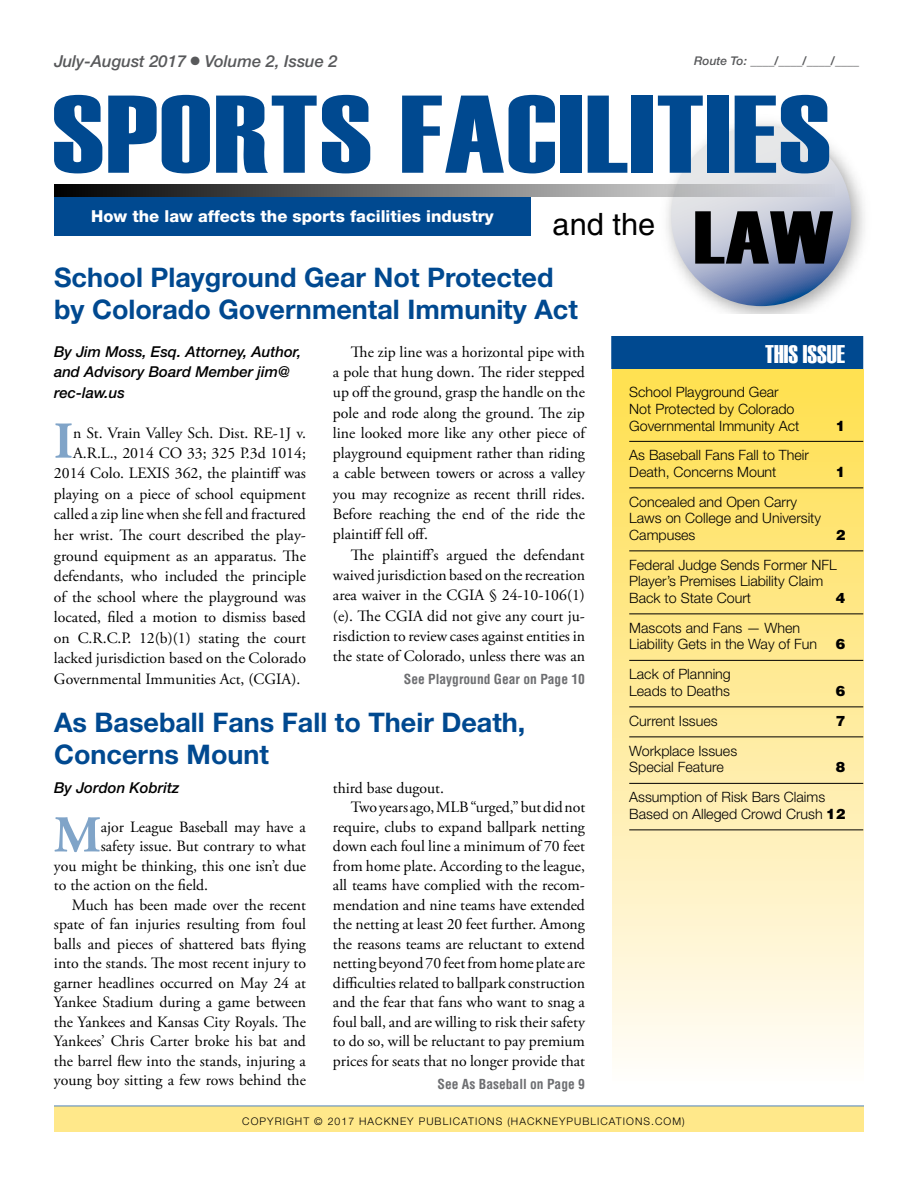
<style>
.page{position:relative;width:918px;height:1188px;background:#fff}
.page>*{position:absolute;margin:0;border:0;box-sizing:border-box;transform-origin:0 0}
.t1{font:700 51.6px "Adobe Garamond Pro";color:#80a4c8}
.t2{font:30.75px "Helvetica";color:#000}
.t3{font:700 27px/32.4px "Helvetica Neue LT Std";color:#004990}
.t4{font:25.5px "Haettenschweiler";color:#fff}
.t5{font:800 16.5px "Helvetica Neue";color:#fff}
.t6{font:italic 500 16.5px "Helvetica Neue";color:#58595b}
.t7{font:15.75px/20.2px "Adobe Garamond Pro";color:#000;text-align:justify}
.t8{font:italic 500 15px/20.5px "Helvetica Neue";color:#000}
.t9{font:300 14.25px/16.5px "Helvetica Neue";color:#000}
.t10{font:900 14.25px "Helvetica";color:#000}
.t11{font:700 condensed 13.5px "Helvetica";color:#6d6e71}
.t12{font:italic 500 12px "Helvetica Neue";color:#58595b}
.t13{font:300 10.5px "Helvetica Neue";letter-spacing:.1em;color:#000}
.s1{font-family:"Helvetica";font-weight:900}
</style>
<div class="page">
<hr style="left:54px;top:1106px;width:810px;height:1px;background:#004990">
<div style="left:54px;top:1107px;width:810px;height:25px;background:#ffe88a"></div>
<img style="left:654px;top:108px;width:211px;height:205px">
<svg style="left:671px;top:126px;width:180px;height:180px;background:#a7b2cc"></svg>
<svg style="left:54px;top:185px;width:780px;height:12px;background:#777779"></svg>
<svg style="left:695px;top:211px;width:138px;height:53px;background:#3e4047"></svg>
<svg style="left:54px;top:95px;width:48px;height:78px"></svg>
<svg style="left:108px;top:95px;width:102px;height:78px"></svg>
<svg style="left:216px;top:95px;width:154px;height:78px"></svg>
<svg style="left:402px;top:95px;width:153px;height:78px"></svg>
<div style="left:561px;top:96px;width:21px;height:77px;background:#004990"></div>
<svg style="left:588px;top:96px;width:39px;height:77px"></svg>
<div style="left:632px;top:96px;width:21px;height:77px;background:#004990"></div>
<svg style="left:658px;top:96px;width:45px;height:77px"></svg>
<div style="left:708px;top:96px;width:21px;height:77px;background:#004990"></div>
<svg style="left:735px;top:95px;width:94px;height:78px;background:#4c7eae"></svg>
<div style="left:54px;top:197px;width:477px;height:39px;background:#004990"></div>
<div style="left:613px;top:369px;width:250px;height:717px;background:linear-gradient(to bottom,#fedd4b,#fffbf8)"></div>
<div style="left:611px;top:336px;width:252px;height:33px;background:#004990"></div>
<hr style="left:629px;top:441px;width:234px;height:1px;background:#000">
<hr style="left:629px;top:487px;width:234px;height:1px;background:#000">
<hr style="left:629px;top:550px;width:234px;height:1px;background:#000">
<hr style="left:629px;top:613px;width:234px;height:1px;background:#000">
<hr style="left:629px;top:660px;width:234px;height:1px;background:#000">
<hr style="left:629px;top:706px;width:234px;height:1px;background:#000">
<hr style="left:629px;top:736px;width:234px;height:1px;background:#000">
<hr style="left:629px;top:783px;width:234px;height:1px;background:#000">
<hr style="left:629px;top:829px;width:234px;height:1px;background:#000">
<p class="t6" style="left:54px;top:51px;width:285px">July-August 2017 ● Volume 2, Issue 2</p>
<p class="t12" style="left:694px;top:53px;width:166px">Route To: ____/____/____/____</p>
<p class="t5" style="left:91px;top:206px;width:404px">How the law affects the sports facilities industry</p>
<h2 class="t2" style="left:553px;top:206px;width:104px">and the</h2>
<h3 class="t3" style="left:54px;top:261px;width:525px">School Playground Gear Not Protected by Colorado Governmental Immunity Act</h3>
<p class="t8" style="left:54px;top:341px;width:249px">By Jim Moss, Esq. Attorney, Author, and Advisory Board Member jim@ rec-law.us</p>
<h1 class="t1" style="left:54px;top:411px;width:21px">I</h1>
<p class="t7" style="left:73px;top:424px;width:234px">n St. Vrain Valley Sch. Dist. RE-1J v.</p>
<p class="t7" style="left:73px;top:443px;width:234px">A.R.L., 2014 CO 33; 325 P.3d 1014;</p>
<p class="t7" style="left:54px;top:464px;width:254px">2014 Colo. LEXIS 362, the plaintiff was</p>
<p class="t7" style="left:54px;top:484px;width:253px">playing on a piece of school equipment</p>
<p class="t7" style="left:54px;top:505px;width:254px">called a zip line when she fell and fractured</p>
<p class="t7" style="left:54px;top:525px;width:253px">her wrist. The court described the play-</p>
<p class="t7" style="left:54px;top:546px;width:253px">ground equipment as an apparatus. The</p>
<p class="t7" style="left:54px;top:567px;width:253px">defendants, who included the principle</p>
<p class="t7" style="left:54px;top:587px;width:254px">of the school where the playground was</p>
<p class="t7" style="left:54px;top:608px;width:253px">located, filed a motion to dismiss based</p>
<p class="t7" style="left:54px;top:628px;width:253px">on C.R.C.P. 12(b)(1) stating the court</p>
<p class="t7" style="left:54px;top:649px;width:254px">lacked jurisdiction based on the Colorado</p>
<p class="t7" style="left:54px;top:669px;width:248px">Governmental Immunities Act, (CGIA).</p>
<p class="t7" style="left:333px;top:342px;width:254px;text-indent:18px">The zip line was a horizontal pipe with a pole that hung down. The rider stepped up off the ground, grasp the handle on the pole and rode along the ground. The zip line looked more like any other piece of playground equipment rather than riding a cable between towers or across a valley you may recognize as recent thrill rides.<br>Before reaching the end of the ride the plaintiff fell off.</p>
<p class="t7" style="left:333px;top:545px;width:254px;text-indent:18px">The plaintiff’s argued the defendant waived jurisdiction based on the recreation area waiver in the CGIA § 24-10-106(1) (e). The CGIA did not give any court ju&shy;risdiction to review cases against entities in the state of Colorado, unless there was an</p>
<p class="t11" style="left:404px;top:671px;width:183px">See Playground Gear on Page 10</p>
<h3 class="t3" style="left:54px;top:706px;width:473px">As Baseball Fans Fall to Their Death,<br>Concerns Mount</h3>
<p class="t8" style="left:54px;top:777px;width:127px">By Jordon Kobritz</p>
<h1 class="t1" style="left:54px;top:805px;width:48px">M</h1>
<p class="t7" style="left:101px;top:817px;width:207px">ajor League Baseball may have a</p>
<p class="t7" style="left:101px;top:837px;width:207px">safety issue. But contrary to what</p>
<p class="t7" style="left:54px;top:856px;width:253px">you might be thinking, this one isn’t due</p>
<p class="t7" style="left:54px;top:876px;width:156px">to the action on the field.</p>
<p class="t7" style="left:72px;top:895px;width:236px">Much has been made over the recent</p>
<p class="t7" style="left:54px;top:915px;width:253px">spate of fan injuries resulting from foul</p>
<p class="t7" style="left:54px;top:934px;width:254px">balls and pieces of shattered bats flying</p>
<p class="t7" style="left:54px;top:954px;width:254px">into the stands. The most recent injury to</p>
<p class="t7" style="left:54px;top:973px;width:253px">garner headlines occurred on May 24 at</p>
<p class="t7" style="left:54px;top:993px;width:254px">Yankee Stadium during a game between</p>
<p class="t7" style="left:54px;top:1012px;width:254px">the Yankees and Kansas City Royals. The</p>
<p class="t7" style="left:54px;top:1032px;width:254px">Yankees’ Chris Carter broke his bat and</p>
<p class="t7" style="left:54px;top:1051px;width:253px">the barrel flew into the stands, injuring a</p>
<p class="t7" style="left:54px;top:1071px;width:254px">young boy sitting a few rows behind the</p>
<p class="t7" style="left:333px;top:778px;width:113px">third base dugout.</p>
<p class="t7" style="left:351px;top:798px;width:236px">Two years ago, MLB “urged,” but did not</p>
<p class="t7" style="left:333px;top:817px;width:254px">require, clubs to expand ballpark netting</p>
<p class="t7" style="left:333px;top:837px;width:254px">down each foul line a minimum of 70 feet</p>
<p class="t7" style="left:333px;top:856px;width:253px">from home plate. According to the league,</p>
<p class="t7" style="left:333px;top:876px;width:253px">all teams have complied with the recom-</p>
<p class="t7" style="left:333px;top:895px;width:254px">mendation and nine teams have extended</p>
<p class="t7" style="left:333px;top:915px;width:253px">the netting at least 20 feet further. Among</p>
<p class="t7" style="left:333px;top:934px;width:253px">the reasons teams are reluctant to extend</p>
<p class="t7" style="left:333px;top:954px;width:254px">netting beyond 70 feet from home plate are</p>
<p class="t7" style="left:333px;top:973px;width:254px">difficulties related to ballpark construction</p>
<p class="t7" style="left:333px;top:993px;width:253px">and the fear that fans who want to snag a</p>
<p class="t7" style="left:333px;top:1012px;width:253px">foul ball, and are willing to risk their safety</p>
<p class="t7" style="left:333px;top:1032px;width:254px">to do so, will be reluctant to pay premium</p>
<p class="t7" style="left:333px;top:1051px;width:254px">prices for seats that no longer provide that</p>
<p class="t11" style="left:438px;top:1076px;width:149px">See As Baseball on Page 9</p>
<h3 class="t4" style="left:765px;top:337px;width:82px">THIS ISSUE</h3>
<p class="t9" style="left:629px;top:384px;width:172px">School Playground Gear<br>Not Protected by Colorado<br>Governmental Immunity Act</p>
<p class="t10" style="left:836px;top:416px;width:11px">1</p>
<p class="t9" style="left:629px;top:447px;width:181px">As Baseball Fans Fall to Their<br>Death, Concerns Mount</p>
<p class="t10" style="left:836px;top:463px;width:11px">1</p>
<p class="t9" style="left:629px;top:493px;width:193px">Concealed and Open Carry<br>Laws on College and University<br>Campuses</p>
<p class="t10" style="left:836px;top:526px;width:11px">2</p>
<p class="t9" style="left:629px;top:556px;width:209px">Federal Judge Sends Former NFL<br>Player’s Premises Liability Claim<br>Back to State Court</p>
<p class="t10" style="left:836px;top:589px;width:11px">4</p>
<p class="t9" style="left:629px;top:619px;width:189px">Mascots and Fans — When<br>Liability Gets in the Way of Fun</p>
<p class="t9" style="left:629px;top:666px;width:103px">Lack of Planning<br>Leads to Deaths</p>
<p class="t10" style="left:836px;top:635px;width:11px">6</p>
<p class="t10" style="left:836px;top:682px;width:11px">6</p>
<p class="t9" style="left:629px;top:712px;width:90px">Current Issues</p>
<p class="t10" style="left:836px;top:712px;width:11px">7</p>
<p class="t9" style="left:629px;top:742px;width:109px">Workplace Issues<br>Special Feature</p>
<p class="t10" style="left:836px;top:758px;width:11px">8</p>
<p class="t9" style="left:629px;top:789px;width:218px">Assumption of Risk Bars Claims<br>Based on Alleged Crowd Crush <span class="s1">12</span></p>
<p class="t13" style="left:242px;top:1114px;width:444px">COPYRIGHT © 2017 HACKNEY PUBLICATIONS (HACKNEYPUBLICATIONS.COM)</p>
</div>
